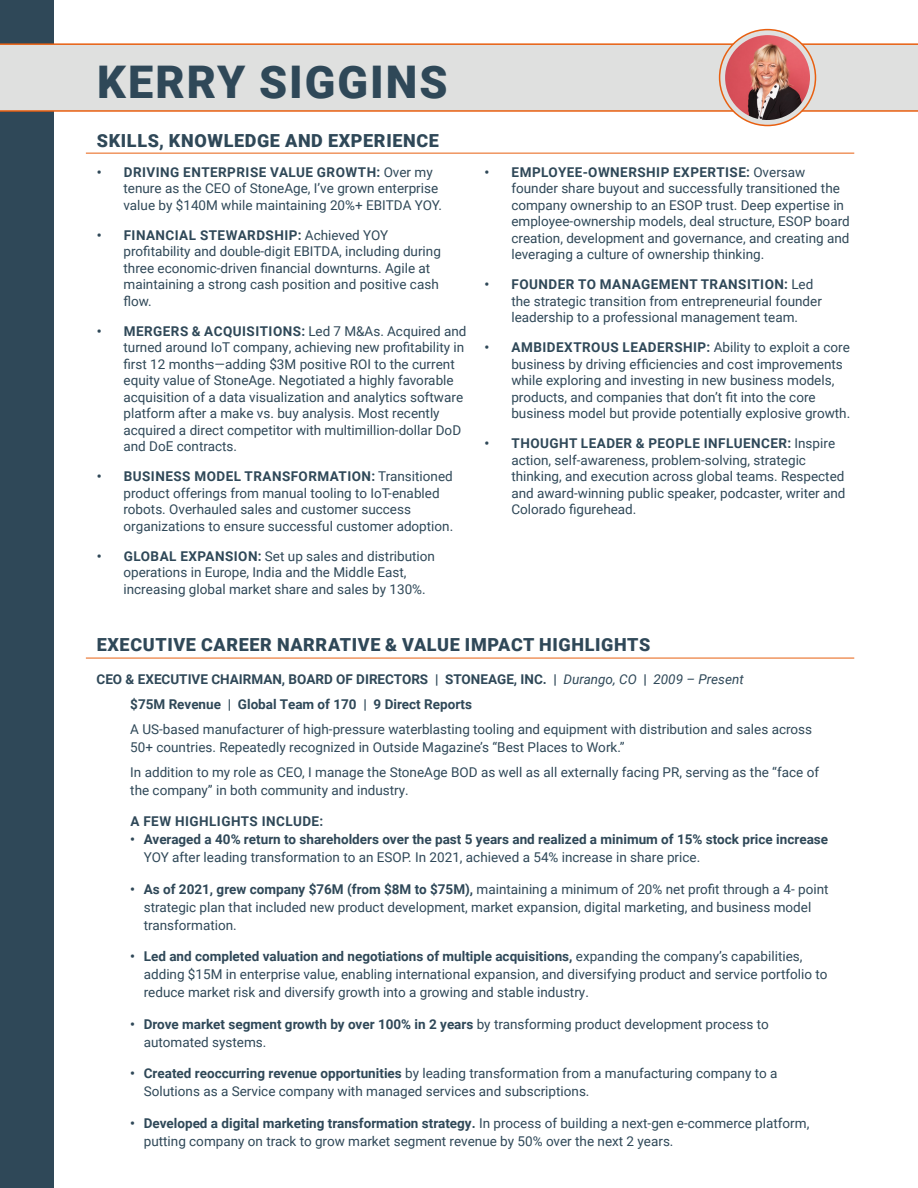
<style>
.page{position:relative;width:918px;height:1188px;background:#fff}
.page>*{position:absolute;margin:0;border:0;box-sizing:border-box;transform-origin:0 0}
.t1{font:900 45px "Roboto";letter-spacing:.045em;color:#2f4858}
.t2{font:900 18px "Roboto";letter-spacing:.035em;color:#2f4858}
.t3{font:13.5px/16.5px "Roboto";color:#2f4858}
.t4{font:700 13.5px/18px "Roboto";color:#2f4858}
.t5{font:700 13.5px "Roboto";letter-spacing:.035em;color:#2f4858}
.s1{font-weight:700}
.s2{font-weight:400;font-style:italic}
.s3{font-weight:400}
</style>
<div class="page">
<div style="left:0;top:0;width:54px;height:1188px;background:#2f4858"></div>
<div style="left:0;top:43px;width:918px;height:69px;background:#dfe0df"></div>
<svg style="left:720px;top:30px;width:95px;height:96px"></svg>
<div style="left:719px;top:29px;width:97px;height:97px;border:2px solid #e85f10;border-radius:50%"></div>
<img style="left:725px;top:35px;width:85px;height:85px;border-radius:42px">
<hr style="left:86px;top:153px;width:768px;height:1px;background:#e85f10">
<hr style="left:86px;top:658px;width:768px;height:1px;background:#e85f10">
<p class="t1" style="left:97px;top:50px;width:352px">KERRY SIGGINS</p>
<p class="t2" style="left:97px;top:128px;width:344px">SKILLS, KNOWLEDGE AND EXPERIENCE</p>
<p class="t3" style="left:124px;top:163px;width:320px;text-indent:-27px"><span class="s1">• DRIVING ENTERPRISE VALUE GROWTH:</span> Over my tenure as the CEO of StoneAge, I’ve grown enterprise value by $140M while maintaining 20%+ EBITDA YOY.</p>
<p class="t3" style="left:124px;top:226px;width:319px;text-indent:-27px"><span class="s1">• FINANCIAL STEWARDSHIP:</span> Achieved YOY profitability and double-digit EBITDA, including during three economic-driven financial downturns. Agile at maintaining a strong cash position and positive cash flow.</p>
<p class="t3" style="left:124px;top:322px;width:344px;text-indent:-27px"><span class="s1">• MERGERS &amp; ACQUISITIONS:</span> Led 7 M&amp;As. Acquired and turned around IoT company, achieving new profitability in first 12 months—adding $3M positive ROI to the current equity value of StoneAge. Negotiated a highly favorable acquisition of a data visualization and analytics software platform after a make vs. buy analysis. Most recently acquired a direct competitor with multimillion-dollar DoD and DoE contracts.</p>
<p class="t3" style="left:124px;top:467px;width:331px;text-indent:-27px"><span class="s1">• BUSINESS MODEL TRANSFORMATION:</span> Transitioned product offerings from manual tooling to IoT-enabled robots. Overhauled sales and customer success organizations to ensure successful customer adoption.</p>
<p class="t3" style="left:124px;top:547px;width:313px;text-indent:-27px"><span class="s1">• GLOBAL EXPANSION:</span> Set up sales and distribution operations in Europe, India and the Middle East, increasing global market share and sales by 130%.</p>
<p class="t3" style="left:511px;top:163px;width:340px;text-indent:-27px"><span class="s1">• EMPLOYEE-OWNERSHIP EXPERTISE:</span> Oversaw founder share buyout and successfully transitioned the company ownership to an ESOP trust. Deep expertise in employee-ownership models, deal structure, ESOP board creation, development and governance, and creating and leveraging a culture of ownership thinking.</p>
<p class="t3" style="left:511px;top:275px;width:312px;text-indent:-27px"><span class="s1">• FOUNDER TO MANAGEMENT TRANSITION:</span> Led the strategic transition from entrepreneurial founder leadership to a professional management team.</p>
<p class="t3" style="left:511px;top:338px;width:340px;text-indent:-27px"><span class="s1">• AMBIDEXTROUS LEADERSHIP:</span> Ability to exploit a core business by driving efficiencies and cost improvements while exploring and investing in new business models, products, and companies that don’t fit into the core business model but provide potentially explosive growth.</p>
<p class="t3" style="left:511px;top:434px;width:336px;text-indent:-27px"><span class="s1">• THOUGHT LEADER &amp; PEOPLE INFLUENCER:</span> Inspire action, self-awareness, problem-solving, strategic thinking, and execution across global teams. Respected and award-winning public speaker, podcaster, writer and Colorado figurehead.</p>
<p class="t2" style="left:97px;top:632px;width:555px">EXECUTIVE CAREER NARRATIVE &amp; VALUE IMPACT HIGHLIGHTS</p>
<p class="t4" style="left:97px;top:670px;width:649px">CEO &amp; EXECUTIVE CHAIRMAN, BOARD OF DIRECTORS | STONEAGE, INC. | <span class="s2">Durango, CO</span> | <span class="s2">2009 – Present</span></p>
<p class="t4" style="left:130px;top:695px;width:343px">$75M Revenue | Global Team of 170 | 9 Direct Reports</p>
<p class="t3" style="left:130px;top:720px;width:683px;line-height:18px">A US-based manufacturer of high-pressure waterblasting tooling and equipment with distribution and sales across<br>50+ countries. Repeatedly recognized in Outside Magazine’s “Best Places to Work.”</p>
<p class="t3" style="left:130px;top:762px;width:690px;line-height:18px">In addition to my role as CEO, I manage the StoneAge BOD as well as all externally facing PR, serving as the “face of the company” in both community and industry.</p>
<p class="t5" style="left:131px;top:812px;width:194px">A FEW HIGHLIGHTS INCLUDE:</p>
<p class="t4" style="left:144px;top:830px;width:686px;text-indent:-13px">• Averaged a 40% return to shareholders over the past 5 years and realized a minimum of 15% stock price increase<br><span class="s3">YOY after leading transformation to an ESOP. In 2021, achieved a 54% increase in share price.</span></p>
<p class="t3" style="left:144px;top:879px;width:686px;line-height:18px;text-indent:-14px"><span class="s1">• As of 2021, grew company $76M (from $8M to $75M),</span> maintaining a minimum of 20% net profit through a 4- point strategic plan that included new product development, market expansion, digital marketing, and business model transformation.</p>
<p class="t3" style="left:144px;top:947px;width:685px;line-height:18px;text-indent:-14px"><span class="s1">• Led and completed valuation and negotiations of multiple acquisitions,</span> expanding the company’s capabilities, adding $15M in enterprise value, enabling international expansion, and diversifying product and service portfolio to reduce market risk and diversify growth into a growing and stable industry.</p>
<p class="t3" style="left:144px;top:1014px;width:627px;line-height:18px;text-indent:-14px"><span class="s1">• Drove market segment growth by over 100% in 2 years</span> by transforming product development process to automated systems.</p>
<p class="t3" style="left:144px;top:1064px;width:635px;line-height:18px;text-indent:-14px"><span class="s1">• Created reoccurring revenue opportunities</span> by leading transformation from a manufacturing company to a<br>Solutions as a Service company with managed services and subscriptions.</p>
<p class="t3" style="left:144px;top:1113px;width:667px;line-height:18px;text-indent:-14px"><span class="s1">• Developed a digital marketing transformation strategy.</span> In process of building a next-gen e-commerce platform, putting company on track to grow market segment revenue by 50% over the next 2 years.</p>
</div>
